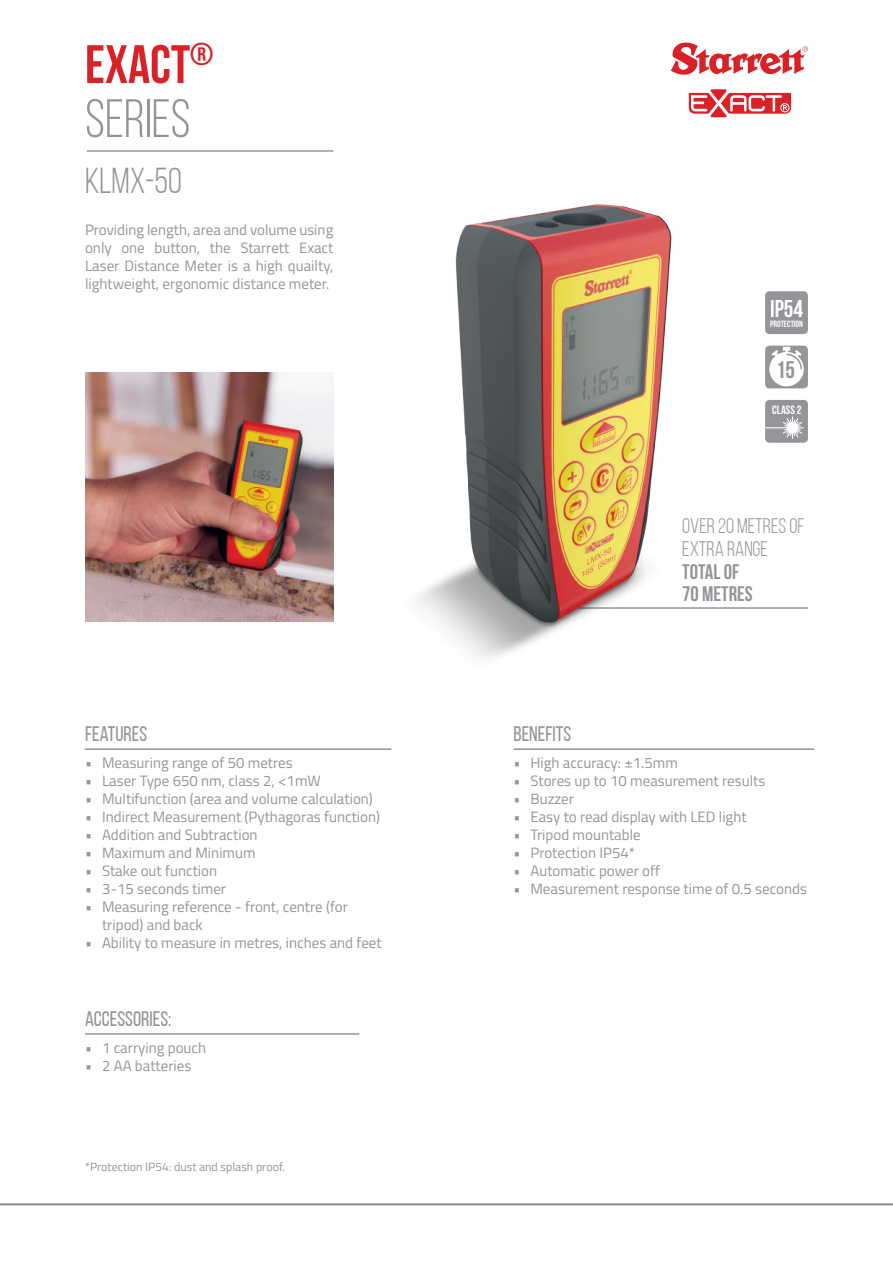
<style>
.page{position:relative;width:893px;height:1263px;background:#fff}
.page>*{position:absolute;margin:0;border:0;box-sizing:border-box;transform-origin:0 0}
.t1{font:54px/54px "Bebas Neue";color:#939598}
.t2{font:36px "Bebas Neue";color:#939598}
.t3{font:700 24.15px "Bebas Neue";color:#fff}
.t4{font:700 24px "Bebas Neue";color:#939598}
.t5{font:21px "Bebas Neue";color:#939598}
.t6{font:21px/22.5px "Bebas Neue";color:#939598}
.t7{font:700 21px/22.5px "Bebas Neue";color:#939598}
.t8{font:15px/18px "Titillium";color:#939598}
.t9{font:12px "Titillium";color:#939598}
.t10{font:700 12px "Bebas Neue";color:#fff}
.t11{font:700 9px "Bebas Neue";color:#fff}
.s1{font-weight:700;color:#da2128}
</style>
<div class="page">
<div style="left:765px;top:291px;width:43px;height:43px;background:#939598;border-radius:4px"></div>
<hr style="left:85px;top:748px;width:306px;height:2px;background:#939598">
<hr style="left:85px;top:1033px;width:274px;height:2px;background:#939598">
<hr style="left:513px;top:748px;width:301px;height:2px;background:#939598">
<hr style="left:577px;top:607px;width:231px;height:2px;background:#939598">
<hr style="left:87px;top:150px;width:246px;height:2px;background:#939598">
<img style="left:85px;top:373px;width:248px;height:248px">
<div style="left:765px;top:346px;width:43px;height:42px;background:#939598;border-radius:4px"></div>
<div style="left:769px;top:352px;width:35px;height:34px;background:#fff;border-radius:50%"></div>
<svg style="left:792px;top:350px;width:11px;height:20px"></svg>
<div style="left:765px;top:400px;width:43px;height:43px;background:#939598;border-radius:4px"></div>
<svg style="left:792px;top:417px;width:12px;height:22px"></svg>
<hr style="left:0;top:1203px;width:893px;height:2px;background:#939598">
<svg style="left:689px;top:89px;width:102px;height:28px"></svg>
<svg style="left:671px;top:42px;width:137px;height:33px"></svg>
<img style="left:418px;top:204px;width:374px;height:454px">
<h1 class="t1" style="left:85px;top:37px;width:130px"><span class="s1">EXACT</span><sup>®<br></sup>SERIES</h1>
<h2 class="t2" style="left:85px;top:161px;width:98px">KLMX-50</h2>
<p class="t8" style="left:85px;top:220px;width:250px;text-align:justify">Providing length, area and volume using only one button, the Starrett Exact Laser Distance Meter is a high quailty, lightweight, ergonomic distance meter.</p>
<h3 class="t5" style="left:85px;top:722px;width:64px">FEATURES</h3>
<p class="t8" style="left:85px;top:753px;width:209px">• Measuring range of 50 metres</p>
<p class="t8" style="left:85px;top:771px;width:237px">• Laser Type 650 nm, class 2, &lt;1mW</p>
<p class="t8" style="left:85px;top:789px;width:289px">• Multifunction (area and volume calculation)</p>
<p class="t8" style="left:85px;top:807px;width:297px">• Indirect Measurement (Pythagoras function)</p>
<p class="t8" style="left:85px;top:825px;width:174px">• Addition and Subtraction</p>
<p class="t8" style="left:85px;top:843px;width:172px">• Maximum and Minimum</p>
<p class="t8" style="left:85px;top:861px;width:134px">• Stake out function</p>
<p class="t8" style="left:85px;top:879px;width:143px">• 3-15 seconds timer</p>
<p class="t8" style="left:102px;top:897px;width:247px;text-indent:-17px">• Measuring reference - front, centre (for tripod) and back</p>
<p class="t8" style="left:85px;top:933px;width:298px">• Ability to measure in metres, inches and feet</p>
<h3 class="t5" style="left:85px;top:1007px;width:88px">ACCESSORIES:</h3>
<p class="t8" style="left:85px;top:1037px;width:123px">• 1 carrying pouch</p>
<p class="t8" style="left:85px;top:1055px;width:108px">• 2 AA batteries</p>
<p class="t9" style="left:85px;top:1158px;width:202px">*Protection IP54: dust and splash proof.</p>
<h3 class="t3" style="left:770px;top:295px;width:34px">IP54</h3>
<p class="t11" style="left:770px;top:319px;width:34px">PROTECTION</p>
<h3 class="t4" style="left:776px;top:357px;width:20px">15</h3>
<p class="t10" style="left:772px;top:404px;width:31px">CLASS 2</p>
<h3 class="t6" style="left:682px;top:515px;width:124px">OVER 20 METRES OF<br>EXTRA RANGE</h3>
<h3 class="t7" style="left:682px;top:560px;width:72px">TOTAL OF<br>70 METRES</h3>
<h3 class="t5" style="left:513px;top:722px;width:59px">BENEFITS</h3>
<p class="t8" style="left:513px;top:753px;width:166px">• High accuracy: ±1.5mm</p>
<p class="t8" style="left:513px;top:771px;width:253px">• Stores up to 10 measurement results</p>
<p class="t8" style="left:513px;top:789px;width:62px">• Buzzer</p>
<p class="t8" style="left:513px;top:807px;width:235px">• Easy to read display with LED light</p>
<p class="t8" style="left:513px;top:825px;width:129px">• Tripod mountable</p>
<p class="t8" style="left:513px;top:843px;width:123px">• Protection IP54*</p>
<p class="t8" style="left:513px;top:861px;width:148px">• Automatic power off</p>
<p class="t8" style="left:513px;top:879px;width:295px">• Measurement response time of 0.5 seconds</p>
</div>
